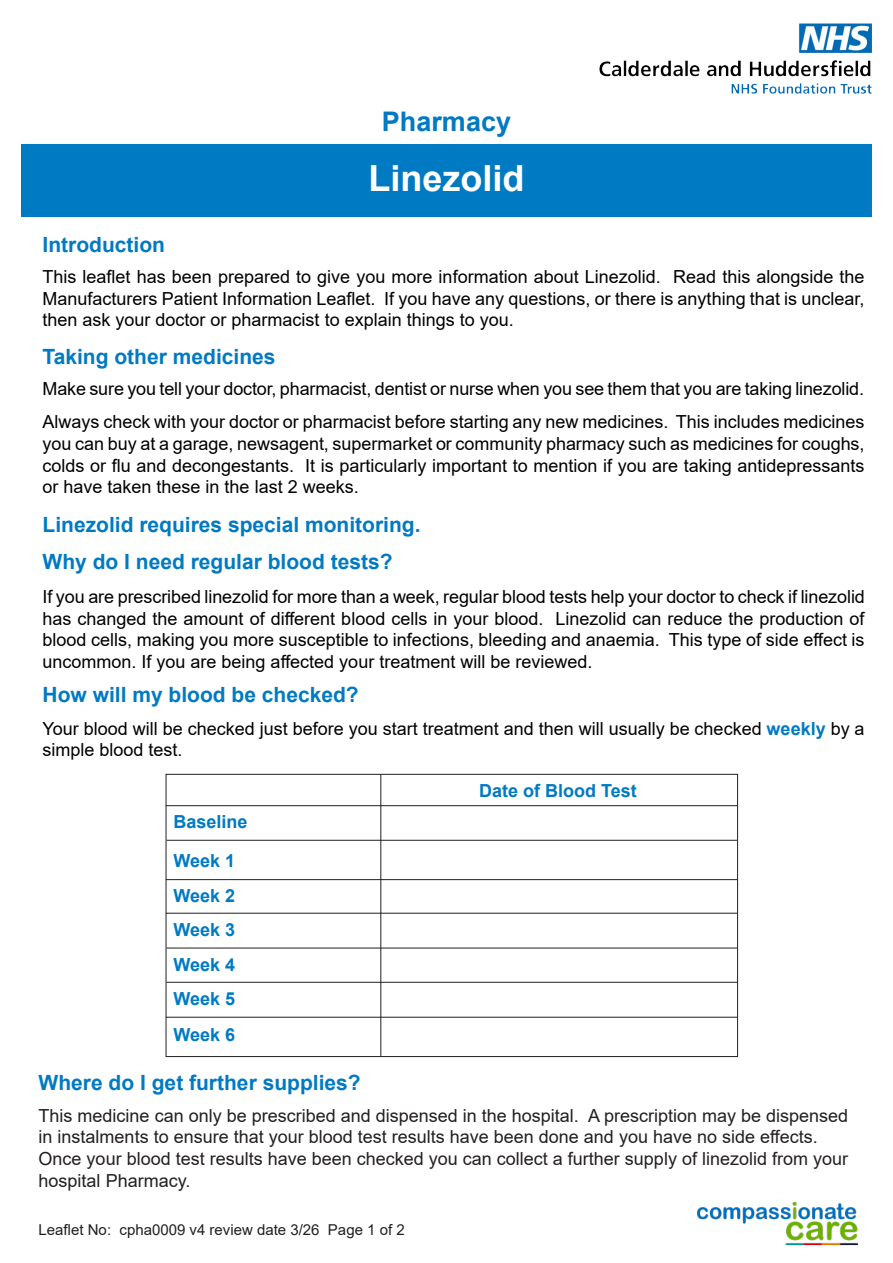
<style>
.page{position:relative;width:893px;height:1263px;background:#fff}
.page>*{position:absolute;margin:0;border:0;box-sizing:border-box;transform-origin:0 0}
.t1{font:700 36px "Arial";color:#fff}
.t2{font:700 27px "Arial";color:#007ac2}
.Body_Text_3{font:700 21px "Arial";color:#007ac2}
.heading_6{font:700 21px "Arial";color:#007ac2}
.Body_Text_3-2{font:18px/21.6px "Arial";color:#000;text-align:justify}
.Body_Text_Indent{font:18px/21.6px "Arial";letter-spacing:-.01em;color:#000;text-align:justify}
.t3{font:18px/21.6px "Arial";color:#231f20}
.t4{font:700 18px "Arial";color:#007ac2}
.t5{font:15px "Arial";color:#231f20}
.s1{font-weight:700;color:#007ac2}
</style>
<div class="page">
<img style="left:697px;top:1201px;width:161px;height:45px">
<div style="left:21px;top:145px;width:851px;height:72px;background:#007ac2"></div>
<div style="left:166px;top:774px;width:572px;height:283px;border:1px solid #231f20"></div>
<hr style="left:166px;top:805px;width:571px;height:1px;background:#231f20">
<hr style="left:167px;top:840px;width:570px;height:1px;background:#231f20">
<hr style="left:166px;top:879px;width:571px;height:1px;background:#231f20">
<hr style="left:166px;top:913px;width:571px;height:1px;background:#231f20">
<hr style="left:166px;top:948px;width:572px;height:1px;background:#231f20">
<hr style="left:166px;top:982px;width:572px;height:1px;background:#231f20">
<hr style="left:166px;top:1017px;width:571px;height:1px;background:#231f20">
<hr style="left:381px;top:774px;width:1px;height:283px;background:#231f20">
<img style="left:599px;top:23px;width:273px;height:70px">
<p class="t2" style="left:382px;top:103px;width:131px">Pharmacy</p>
<p class="t1" style="left:368px;top:153px;width:158px">Linezolid</p>
<p class="heading_6" style="left:43px;top:230px;width:124px">Introduction</p>
<p class="Body_Text_3-2" style="left:43px;top:266px;width:824px">This leaflet has been prepared to give you more information about Linezolid. Read this alongside the Manufacturers Patient Information Leaflet. If you have any questions, or there is anything that is unclear, then ask your doctor or pharmacist to explain things to you.</p>
<p class="Body_Text_3" style="left:43px;top:341px;width:235px">Taking other medicines</p>
<p class="Body_Text_Indent" style="left:43px;top:378px;width:823px">Make sure you tell your doctor, pharmacist, dentist or nurse when you see them that you are taking linezolid.</p>
<p class="Body_Text_Indent" style="left:43px;top:411px;width:824px">Always check with your doctor or pharmacist before starting any new medicines. This includes medicines you can buy at a garage, newsagent, supermarket or community pharmacy such as medicines for coughs, colds or flu and decongestants. It is particularly important to mention if you are taking antidepressants or have taken these in the last 2 weeks.</p>
<p class="Body_Text_3" style="left:43px;top:509px;width:380px">Linezolid requires special monitoring.</p>
<p class="Body_Text_3" style="left:43px;top:547px;width:352px">Why do I need regular blood tests?</p>
<p class="Body_Text_3-2" style="left:43px;top:586px;width:824px">If you are prescribed linezolid for more than a week, regular blood tests help your doctor to check if linezolid has changed the amount of different blood cells in your blood. Linezolid can reduce the production of blood cells, making you more susceptible to infections, bleeding and anaemia. This type of side effect is uncommon. If you are being affected your treatment will be reviewed.</p>
<p class="heading_6" style="left:43px;top:680px;width:318px">How will my blood be checked?</p>
<p class="Body_Text_3-2" style="left:43px;top:717px;width:824px">Your blood will be checked just before you start treatment and then will usually be checked <span class="s1">weekly</span> by a simple blood test.</p>
<p class="t4" style="left:479px;top:778px;width:159px">Date of Blood Test</p>
<p class="t4" style="left:173px;top:809px;width:76px">Baseline</p>
<p class="t4" style="left:173px;top:848px;width:63px">Week 1</p>
<p class="t4" style="left:173px;top:883px;width:63px">Week 2</p>
<p class="t4" style="left:173px;top:917px;width:63px">Week 3</p>
<p class="t4" style="left:173px;top:952px;width:63px">Week 4</p>
<p class="t4" style="left:173px;top:986px;width:63px">Week 5</p>
<p class="t4" style="left:173px;top:1022px;width:63px">Week 6</p>
<p class="Body_Text_3" style="left:39px;top:1068px;width:324px">Where do I get further supplies?</p>
<p class="t3" style="left:39px;top:1104px;width:811px">This medicine can only be prescribed and dispensed in the hospital. A prescription may be dispensed in instalments to ensure that your blood test results have been done and you have no side effects.<br>Once your blood test results have been checked you can collect a further supply of linezolid from your hospital Pharmacy.</p>
<p class="t5" style="left:39px;top:1219px;width:368px">Leaflet No: cpha0009 v4 review date 3/26 Page 1 of 2</p>
</div>
